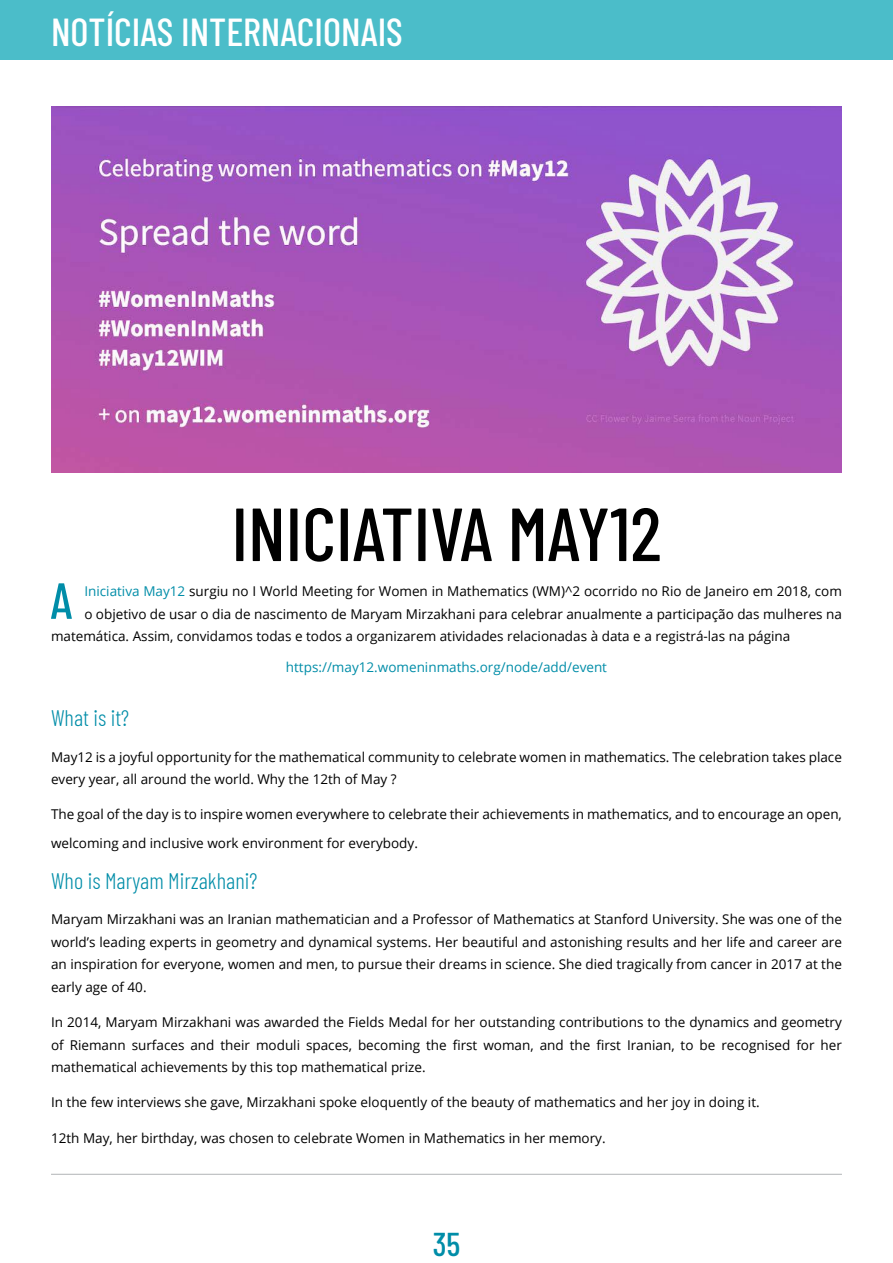
<style>
.page{position:relative;width:893px;height:1263px;background:#fff}
.page>*{position:absolute;margin:0;border:0;box-sizing:border-box;transform-origin:0 0}
.t1{font:500 75px "Barlow Condensed";color:#000}
.t2{font:500 50.7px "Barlow Condensed";color:#008da8}
.t3{font:500 39px "Barlow Condensed";color:#fff}
.t4{font:500 33px "Barlow Condensed";color:#008da8}
.t5{font:300 22.5px "Barlow Condensed";color:#008da8}
.t6{font:13.5px/22.5px "Open Sans";color:#000}
.t7{font:13.5px "Open Sans";color:#008da8}
.s1{color:#008da8}
</style>
<div class="page">
<div style="left:0;top:0;width:893px;height:60px;background:#4bbdc9"></div>
<hr style="left:51px;top:1174px;width:791px;height:1px;background:#b1b4b6">
<img style="left:51px;top:106px;width:791px;height:367px">
<h3 class="t3" style="left:51px;top:4px;width:353px">NOTÍCIAS INTERNACIONAIS</h3>
<h1 class="t1" style="left:232px;top:481px;width:431px">INICIATIVA MAY12</h1>
<h2 class="t2" style="left:50px;top:564px;width:24px">A</h2>
<p class="t6" style="left:84px;top:580px;width:759px"><span class="s1">Iniciativa May12</span> surgiu no I World Meeting for Women in Mathematics (WM)^2 ocorrido no Rio de Janeiro em 2018, com</p>
<p class="t6" style="left:84px;top:602px;width:759px">o objetivo de usar o dia de nascimento de Maryam Mirzakhani para celebrar anualmente a participação das mulheres na</p>
<p class="t6" style="left:51px;top:625px;width:741px">matemática. Assim, convidamos todas e todos a organizarem atividades relacionadas à data e a registrá-las na página</p>
<p class="t7" style="left:286px;top:658px;width:323px">https://may12.womeninmaths.org/node/add/event</p>
<h3 class="t5" style="left:51px;top:702px;width:80px">What is it?</h3>
<p class="t6" style="left:51px;top:745px;width:792px">May12 is a joyful opportunity for the mathematical community to celebrate women in mathematics. The celebration takes place every year, all around the world. Why the 12th of May ?</p>
<p class="t6" style="left:51px;top:800px;width:792px;line-height:28.5px">The goal of the day is to inspire women everywhere to celebrate their achievements in mathematics, and to encourage an open, welcoming and inclusive work environment for everybody.</p>
<h3 class="t5" style="left:51px;top:865px;width:208px">Who is Maryam Mirzakhani?</h3>
<p class="t6" style="left:51px;top:908px;width:792px;text-align:justify">Maryam Mirzakhani was an Iranian mathematician and a Professor of Mathematics at Stanford University. She was one of the world’s leading experts in geometry and dynamical systems. Her beautiful and astonishing results and her life and career are an inspiration for everyone, women and men, to pursue their dreams in science. She died tragically from cancer in 2017 at the early age of 40.</p>
<p class="t6" style="left:51px;top:1011px;width:792px;text-align:justify">In 2014, Maryam Mirzakhani was awarded the Fields Medal for her outstanding contributions to the dynamics and geometry of Riemann surfaces and their moduli spaces, becoming the first woman, and the first Iranian, to be recognised for her mathematical achievements by this top mathematical prize.</p>
<p class="t6" style="left:51px;top:1091px;width:710px">In the few interviews she gave, Mirzakhani spoke eloquently of the beauty of mathematics and her joy in doing it.</p>
<p class="t6" style="left:51px;top:1126px;width:556px">12th May, her birthday, was chosen to celebrate Women in Mathematics in her memory.</p>
<h3 class="t4" style="left:433px;top:1220px;width:29px">35</h3>
</div>
